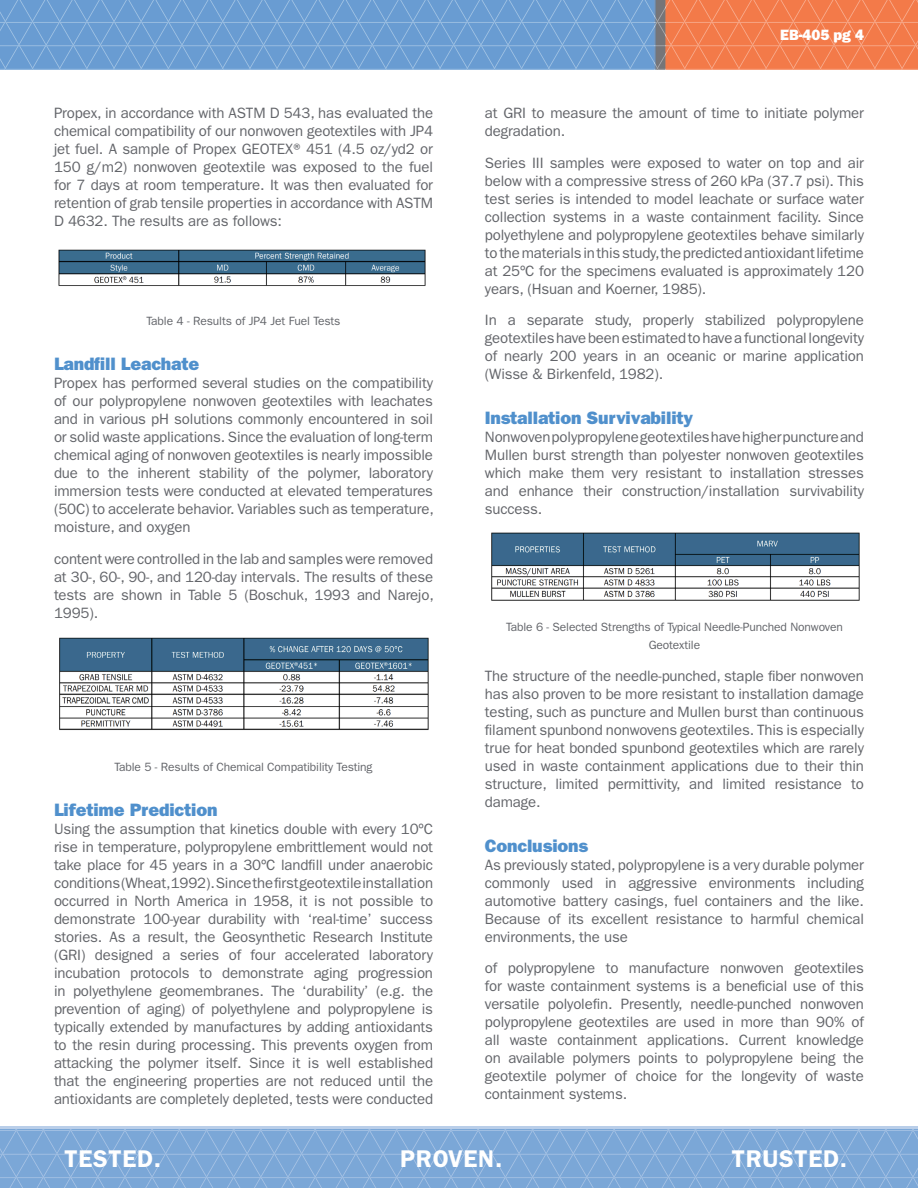
<style>
.page{position:relative;width:918px;height:1188px;background:#fff}
.page>*{position:absolute;margin:0;border:0;box-sizing:border-box;transform-origin:0 0}
.t1{font:600 24.3px "Franklin Gothic";letter-spacing:.03em;color:#fff}
.Header_-_Body{font:800 18px "Franklin Gothic";letter-spacing:-.01em;color:#5090cc}
.Body{font:15px/18px "ITC Franklin Gothic Std";letter-spacing:-.01em;color:#63656a;text-align:justify}
.t2{font:800 15px "Franklin Gothic";letter-spacing:-.01em;color:#fff}
.Body-2{font:12px/18px "ITC Franklin Gothic Std";letter-spacing:-.01em;color:#63656a;text-align:center}
</style>
<div class="page">
<svg style="left:0;top:0;width:918px;height:70px;background:#9396ae"></svg>
<svg style="left:0;top:1127px;width:918px;height:61px;background:#81abd8"></svg>
<img style="left:58px;top:249px;width:368px;height:37px">
<img style="left:59px;top:637px;width:370px;height:93px">
<img style="left:491px;top:532px;width:369px;height:69px">
<p class="Body" style="left:54px;top:104px;width:381px">Propex, in accordance with ASTM D 543, has evaluated the chemical compatibility of our nonwoven geotextiles with JP4 jet fuel. A sample of Propex GEOTEX® 451 (4.5 oz/yd2 or 150 g/m2) nonwoven geotextile was exposed to the fuel for 7 days at room temperature. It was then evaluated for retention of grab tensile properties in accordance with ASTM D 4632. The results are as follows:</p>
<p class="Body-2" style="left:147px;top:312px;width:195px">Table 4 - Results of JP4 Jet Fuel Tests</p>
<p class="Header_-_Body" style="left:54px;top:354px;width:147px">Landfill Leachate</p>
<p class="Body" style="left:54px;top:374px;width:381px">Propex has performed several studies on the compatibility of our polypropylene nonwoven geotextiles with leachates and in various pH solutions commonly encountered in soil or solid waste applications. Since the evaluation of long-term chemical aging of nonwoven geotextiles is nearly impossible due to the inherent stability of the polymer, laboratory immersion tests were conducted at elevated temperatures (50C) to accelerate behavior. Variables such as temperature, moisture, and oxygen</p>
<p class="Body" style="left:54px;top:550px;width:381px">content were controlled in the lab and samples were removed at 30-, 60-, 90-, and 120-day intervals. The results of these tests are shown in Table 5 (Boschuk, 1993 and Narejo, 1995).</p>
<p class="Body-2" style="left:114px;top:758px;width:260px">Table 5 - Results of Chemical Compatibility Testing</p>
<p class="Header_-_Body" style="left:54px;top:799px;width:165px">Lifetime Prediction</p>
<p class="Body" style="left:54px;top:820px;width:381px">Using the assumption that kinetics double with every 10ºC rise in temperature, polypropylene embrittlement would not take place for 45 years in a 30ºC landfill under anaerobic conditions (Wheat, 1992). Since the first geotextile installation occurred in North America in 1958, it is not possible to demonstrate 100-year durability with ‘real-time’ success stories. As a result, the Geosynthetic Research Institute (GRI) designed a series of four accelerated laboratory incubation protocols to demonstrate aging progression in polyethylene geomembranes. The ‘durability’ (e.g. the prevention of aging) of polyethylene and polypropylene is typically extended by manufactures by adding antioxidants to the resin during processing. This prevents oxygen from attacking the polymer itself. Since it is well established that the engineering properties are not reduced until the antioxidants are completely depleted, tests were conducted</p>
<p class="t2" style="left:780px;top:26px;width:85px">EB-405 pg 4</p>
<p class="Body" style="left:485px;top:104px;width:381px">at GRI to measure the amount of time to initiate polymer degradation.</p>
<p class="Body" style="left:485px;top:154px;width:381px">Series III samples were exposed to water on top and air below with a compressive stress of 260 kPa (37.7 psi). This test series is intended to model leachate or surface water collection systems in a waste containment facility. Since polyethylene and polypropylene geotextiles behave similarly to the materials in this study, the predicted antioxidant lifetime at 25ºC for the specimens evaluated is approximately 120 years, (Hsuan and Koerner, 1985).</p>
<p class="Body" style="left:485px;top:311px;width:381px">In a separate study, properly stabilized polypropylene geotextiles have been estimated to have a functional longevity of nearly 200 years in an oceanic or marine application (Wisse &amp; Birkenfeld, 1982).</p>
<p class="Header_-_Body" style="left:485px;top:408px;width:210px">Installation Survivability</p>
<p class="Body" style="left:485px;top:428px;width:381px">Nonwoven polypropylene geotextiles have higher puncture and Mullen burst strength than polyester nonwoven geotextiles which make them very resistant to installation stresses and enhance their construction/installation survivability success.</p>
<p class="Body-2" style="left:506px;top:618px;width:338px">Table 6 - Selected Strengths of Typical Needle-Punched Nonwoven<br>Geotextile</p>
<p class="Body" style="left:485px;top:667px;width:381px">The structure of the needle-punched, staple fiber nonwoven has also proven to be more resistant to installation damage testing, such as puncture and Mullen burst than continuous filament spunbond nonwovens geotextiles. This is especially true for heat bonded spunbond geotextiles which are rarely used in waste containment applications due to their thin structure, limited permittivity, and limited resistance to damage.</p>
<p class="Header_-_Body" style="left:485px;top:835px;width:105px">Conclusions</p>
<p class="Body" style="left:485px;top:856px;width:381px">As previously stated, polypropylene is a very durable polymer commonly used in aggressive environments including automotive battery casings, fuel containers and the like.<br>Because of its excellent resistance to harmful chemical environments, the use</p>
<p class="Body" style="left:485px;top:959px;width:381px">of polypropylene to manufacture nonwoven geotextiles for waste containment systems is a beneficial use of this versatile polyolefin. Presently, needle-punched nonwoven polypropylene geotextiles are used in more than 90% of all waste containment applications. Current knowledge on available polymers points to polypropylene being the geotextile polymer of choice for the longevity of waste containment systems.</p>
<h1 class="t1" style="left:65px;top:1144px;width:98px">TESTED.</h1>
<h1 class="t1" style="left:400px;top:1144px;width:104px">PROVEN.</h1>
<h1 class="t1" style="left:732px;top:1144px;width:117px">TRUSTED.</h1>
</div>
